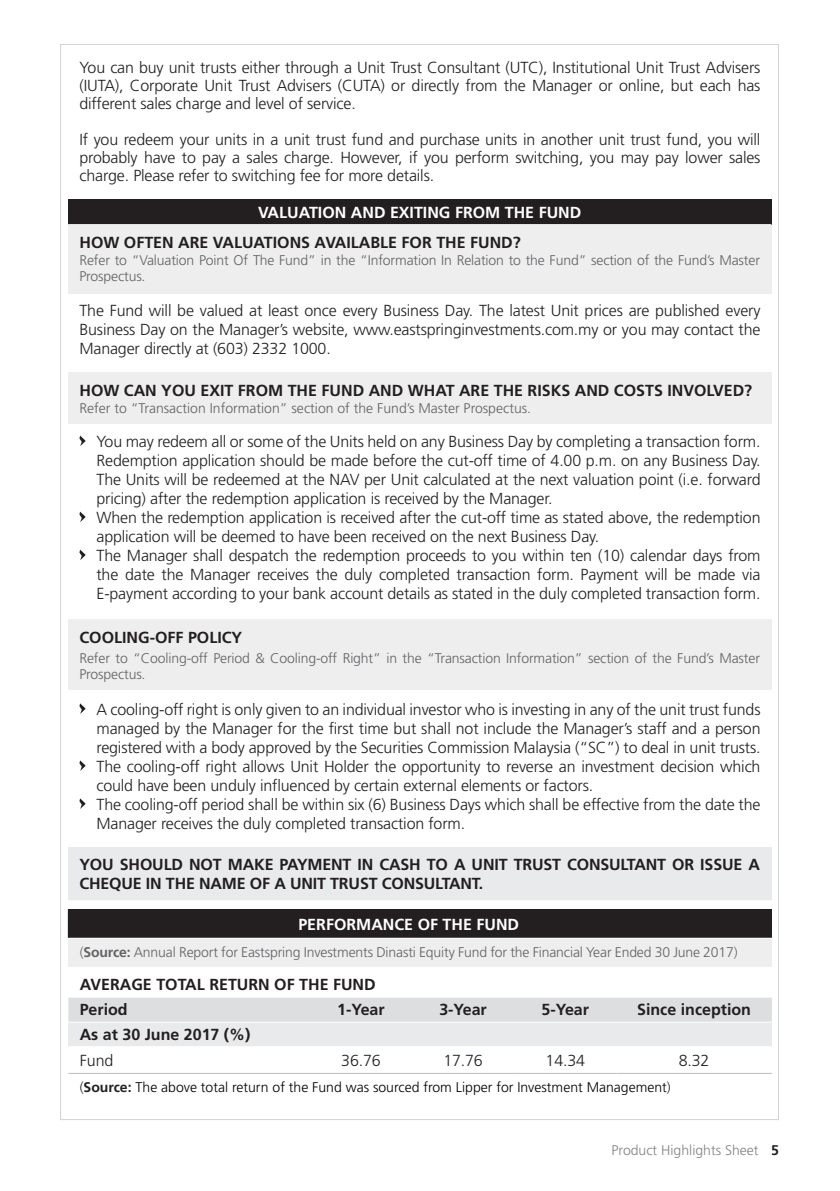
<style>
.page{position:relative;width:840px;height:1191px;background:#fff}
.page>*{position:absolute;margin:0;border:0;box-sizing:border-box;transform-origin:0 0}
.t1{font:300 16px/18px "Frutiger";letter-spacing:-.01em;color:#231f20;text-align:justify}
.t2{font:700 16px/19px "Frutiger";color:#231f20}
.t3{font:700 16px "Frutiger";color:#fff}
.t4{font:300 14px/16px "Frutiger";letter-spacing:-.01em;color:#636366}
.t5{font:300 14px "Frutiger";color:#000}
.t6{font:300 14px "Frutiger";color:#808285}
.s1{font-weight:700}
.s2{color:#231f20}
.s3{font-weight:700;color:#231f20}
</style>
<div class="page">
<div style="left:68px;top:199px;width:703px;height:26px;background:#231f20"></div>
<div style="left:68px;top:225px;width:703px;height:68px;background:#eeeeef"></div>
<hr style="left:68px;top:224px;width:703px;height:1px;background:#fff">
<div style="left:68px;top:372px;width:703px;height:52px;background:#eeeeef"></div>
<svg style="left:79px;top:435px;width:6px;height:11px"></svg>
<svg style="left:79px;top:511px;width:6px;height:11px"></svg>
<svg style="left:79px;top:549px;width:6px;height:11px"></svg>
<div style="left:68px;top:619px;width:703px;height:71px;background:#eeeeef"></div>
<svg style="left:79px;top:703px;width:6px;height:11px"></svg>
<svg style="left:79px;top:760px;width:6px;height:11px"></svg>
<svg style="left:79px;top:798px;width:6px;height:11px"></svg>
<div style="left:68px;top:847px;width:703px;height:53px;background:#e9eaeb"></div>
<div style="left:68px;top:909px;width:703px;height:29px;background:#231f20"></div>
<div style="left:68px;top:938px;width:703px;height:28px;background:#eeeeef"></div>
<hr style="left:68px;top:937px;width:703px;height:1px;background:#fff">
<div style="left:68px;top:997px;width:703px;height:24px;background:#dddee0"></div>
<div style="left:68px;top:1022px;width:703px;height:24px;background:#e9eaeb"></div>
<hr style="left:68px;top:1073px;width:242px;height:1px;background:#bcbdc0">
<hr style="left:310px;top:1073px;width:102px;height:1px;background:#bcbdc0">
<hr style="left:412px;top:1073px;width:102px;height:1px;background:#bcbdc0">
<hr style="left:514px;top:1073px;width:102px;height:1px;background:#bcbdc0">
<hr style="left:616px;top:1073px;width:155px;height:1px;background:#bcbdc0">
<p class="t1" style="left:79px;top:58px;width:682px">You can buy unit trusts either through a U nit Trust Consultant (UTC), Institutional U nit Trust Advisers (IUTA</p>
<p class="t1" style="left:79px;top:76px;width:682px;text-indent:35px">), Corporate U nit Trust Advisers (CUTA) or directly from the Manager or online, but each has different sales charge and level of service.</p>
<p class="t1" style="left:79px;top:130px;width:682px">If you redeem your units in a unit trust fund and purchase units in another unit trust fund, you will probably have to pay a sales charge. However, if you perform switching, you may pay lower sales charge. Please refer to switching fee for more details.</p>
<p class="t3" style="left:258px;top:203px;width:324px">VALUATION AND EXITING FROM THE FUND</p>
<p class="t2" style="left:79px;top:233px;width:442px">HOW OFTEN ARE VALUATIONS AVAILABLE FOR THE FUND?</p>
<p class="t4" style="left:79px;top:252px;width:681px">Refer to “Valuation Point Of The Fund” in the “Information In Relation to the Fund” section of the Fund’s Master<br>Prospectus.</p>
<p class="t1" style="left:79px;top:301px;width:682px;line-height:19px">The Fund will be valued at least once every Business Day. The latest U nit prices are published every Business Day on the Manager’s website, www.eastspringinvestments.com.my or you may contact the Manager directly at (603) 2332 1000.</p>
<p class="t2" style="left:79px;top:380px;width:674px">HOW CAN YOU EXIT FROM THE FUND AND WHAT ARE THE RISKS AND COSTS INVOLVED?</p>
<p class="t4" style="left:79px;top:400px;width:453px">Refer to “Transaction Information” section of the Fund’s Master Prospectus.</p>
<p class="t1" style="left:96px;top:432px;width:665px;line-height:19px;text-indent:-11px">You may redeem all or some of the U nits held on any Business Day by completing a transaction form.<br>Redemption application should be made before the cut-off time of 4.00 p.m. on any Business Day.<br>The U nits will be redeemed at the NAV</p>
<p class="t1" style="left:364px;top:470px;width:397px">per U nit calculated at the next valuation point (i.e. forward</p>
<p class="t1" style="left:96px;top:489px;width:457px">pricing) after the redemption application is received by the Manager.</p>
<p class="t1" style="left:96px;top:508px;width:665px">When the redemption application is received after the cut-off time as stated above, the redemption</p>
<p class="t1" style="left:96px;top:527px;width:504px">application will be deemed to have been received on the next Business Day.</p>
<p class="t1" style="left:85px;top:546px;width:676px">The Manager shall despatch the redemption proceeds to you within ten (10) calendar days from</p>
<p class="t1" style="left:96px;top:565px;width:665px">the date the Manager receives the duly completed transaction form. Payment will be made via</p>
<p class="t1" style="left:96px;top:584px;width:665px">E-payment according to your bank account details as stated in the duly completed transaction form.</p>
<p class="t2" style="left:79px;top:627px;width:164px">COOLING-OFF POLICY</p>
<p class="t4" style="left:79px;top:650px;width:681px">Refer to “Cooling-off Period &amp; Cooling-off Right” in the “Transaction Information” section of the Fund’s Master<br>Prospectus.</p>
<p class="t1" style="left:85px;top:700px;width:676px">A cooling-off right is only given to an individual investor who is investing in any of the unit trust funds</p>
<p class="t1" style="left:96px;top:719px;width:665px">managed by the Manager for the first time but shall not include the Manager’s staff and a person</p>
<p class="t1" style="left:96px;top:738px;width:665px">registered with a body approved by the Securities Commission Malaysia (“SC”) to deal in unit trusts.</p>
<p class="t1" style="left:85px;top:757px;width:676px">The cooling-off right allows U nit Holder the opportunity to reverse an investment decision which</p>
<p class="t1" style="left:96px;top:776px;width:498px">could have been unduly influenced by certain external elements or factors.</p>
<p class="t1" style="left:85px;top:795px;width:676px">The cooling-off period shall be within six (6) Business Days which shall be effective from the date the</p>
<p class="t1" style="left:96px;top:814px;width:370px">Manager receives the duly completed transaction form.</p>
<p class="t2" style="left:79px;top:855px;width:681px">YOU SHOULD NOT MAKE PAYMENT IN CASH TO A UNIT TRUST CONSULTANT OR ISSUE A<br>CHEQUE IN THE NAME OF A UNIT TRUST CONSULTANT.</p>
<p class="t3" style="left:298px;top:914px;width:222px">PERFORMANCE OF THE FUND</p>
<p class="t4" style="left:80px;top:943px;width:659px">(<span class="s1">Source:</span> Annual Report for Eastspring Investments Dinasti Equity Fund for the Financial Year Ended 30 June 2017)</p>
<p class="t2" style="left:80px;top:971px;width:297px;line-height:25.6px">AVERAGE TOTAL RETURN OF THE FUND<br>Period</p>
<p class="t2" style="left:337px;top:1000px;width:49px">1-Year</p>
<p class="t2" style="left:439px;top:1000px;width:49px">3-Year</p>
<p class="t2" style="left:541px;top:1000px;width:49px">5-Year</p>
<p class="t2" style="left:636px;top:1000px;width:115px">Since inception</p>
<p class="t2" style="left:80px;top:1024px;width:172px">As at 30 June 2017 (%)</p>
<p class="t1" style="left:80px;top:1051px;width:35px">Fund</p>
<p class="t1" style="left:341px;top:1051px;width:41px">36.76</p>
<p class="t1" style="left:443px;top:1051px;width:41px">17.76</p>
<p class="t1" style="left:545px;top:1051px;width:41px">14.34</p>
<p class="t1" style="left:678px;top:1051px;width:32px">8.32</p>
<p class="t5" style="left:80px;top:1079px;width:592px"><span class="s2">(</span><span class="s3">Source:</span> The above total return of the Fund was sourced from Lipper for Investment Management<span class="s2">)</span></p>
<p class="t6" style="left:611px;top:1142px;width:169px">Product Highlights Sheet <span class="s3">5</span></p>
</div>
